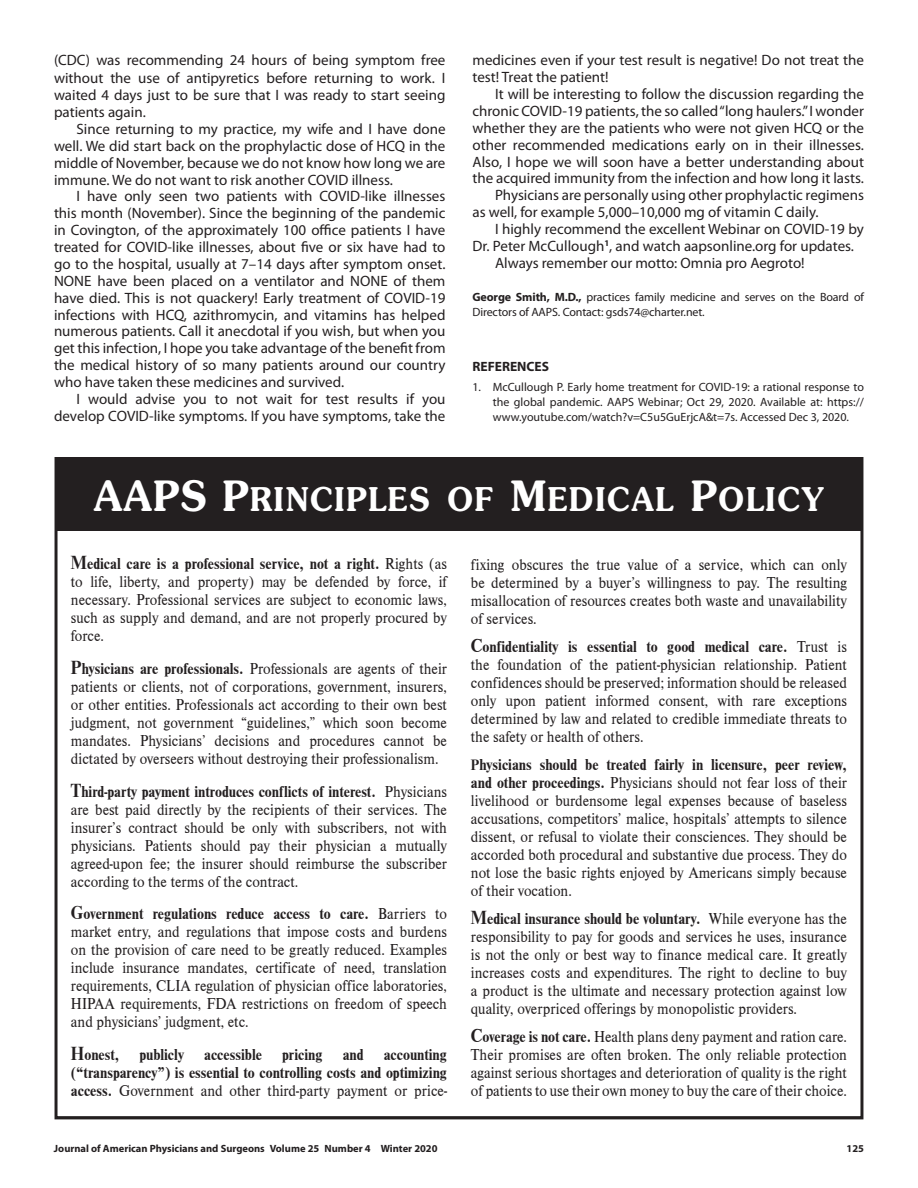
<style>
.page{position:relative;width:918px;height:1188px;background:#fff}
.page>*{position:absolute;margin:0;border:0;box-sizing:border-box;transform-origin:0 0}
.t1{font:600 32.7px "Souvenir";letter-spacing:.055em;color:#fff;scale:.91 1}
.t2{font:16.35px/18px "Nimbus Rom D";color:#231f20;text-align:justify;scale:.91 1}
.t3{font:700 16.35px/18px "Nimbus Rom D";color:#231f20;text-align:justify;scale:.91 1}
.t4{font:15px/16.8px "Myriad Pro";color:#231f20;text-align:justify}
.t5{font:700 13.5px "Myriad Pro";color:#231f20}
.t6{font:12px/15px "Myriad Pro";letter-spacing:-.01em;color:#231f20}
.t7{font:700 10.5px "Myriad Pro";color:#231f20}
.s1{font-weight:700}
.s2{font-size:41.7px}
.s3{font-weight:700;font-size:19.65px}
.s4{font-size:19.65px}
.s5{font-weight:400}
.s6{font-weight:700;font-size:15.6px}
</style>
<div class="page">
<svg style="left:54px;top:458px;width:810px;height:661px"></svg>
<div style="left:55px;top:458px;width:808px;height:73px;background:#231f20"></div>
<p class="t4" style="left:54px;top:52px;width:393px;line-height:17.2px">(CDC) was recommending 24 hours of being symptom free without the use of antipyretics before returning to work. I waited 4 days just to be sure that I was ready to start seeing patients again.</p>
<p class="t4" style="left:54px;top:121px;width:393px;text-indent:22px">Since returning to my practice, my wife and I have done well. We did start back on the prophylactic dose of HCQ in the middle of November, because we do not know how long we are immune. We do not want to risk another COVID illness.</p>
<p class="t4" style="left:54px;top:188px;width:393px;text-indent:22px">I have only seen two patients with COVID-like illnesses this month (November). Since the beginning of the pandemic in Covington, of the approximately 100 office patients I have treated for COVID-like illnesses, about five or six have had to go to the hospital, usually at 7–14 days after symptom onset.<br>NONE have been placed on a ventilator and NONE of them have died. This is not quackery! Early treatment of COVID-19 infections with HCQ, azithromycin, and vitamins has helped numerous patients. Call it anecdotal if you wish, but when you get this infection, I hope you take advantage of the benefit from the medical history of so many patients around our country who have taken these medicines and survived.</p>
<p class="t4" style="left:54px;top:391px;width:393px;text-align:right">I would advise you to not wait for test results if you develop COVID-like symptoms. If you have symptoms, take the</p>
<p class="t4" style="left:472px;top:52px;width:393px">medicines even if your test result is negative! Do not treat the test! Treat the patient!</p>
<p class="t4" style="left:495px;top:86px;width:370px">It will be interesting to follow the discussion regarding the</p>
<p class="t4" style="left:472px;top:103px;width:393px">chronic COVID-19 patients, the so called “long haulers.” I wonder</p>
<p class="t4" style="left:472px;top:120px;width:393px">whether they are the patients who were not given HCQ or the</p>
<p class="t4" style="left:472px;top:136px;width:393px">other recommended medications early on in their illnesses.</p>
<p class="t4" style="left:472px;top:153px;width:393px">Also, I hope we will soon have a better understanding about</p>
<p class="t4" style="left:472px;top:170px;width:393px">the acquired immunity from the infection and how long it lasts.</p>
<p class="t4" style="left:495px;top:187px;width:370px">Physicians are personally using other prophylactic regimens</p>
<p class="t4" style="left:472px;top:204px;width:348px">as well, for example 5,000–10,000 mg of vitamin C daily.</p>
<p class="t4" style="left:495px;top:221px;width:370px">I highly recommend the excellent Webinar on COVID-19 by</p>
<p class="t4" style="left:472px;top:238px;width:383px">Dr. Peter McCullough<sup>1</sup>, and watch aapsonline.org for updates.</p>
<p class="t4" style="left:495px;top:255px;width:311px">Always remember our motto: Omnia pro Aegroto!</p>
<p class="t6" style="left:472px;top:289px;width:393px"><span class="s1">George Smith, M.D.,</span> practices family medicine and serves on the Board of<br>Directors of AAPS. Contact: gsds74@charter.net.</p>
<p class="t5" style="left:472px;top:359px;width:78px">REFERENCES</p>
<p class="t6" style="left:493px;top:379px;width:373px;text-align:justify;text-indent:-20px">1. McCullough P. Early home treatment for COVID-19: a rational response to the global pandemic. AAPS Webinar; Oct 29, 2020. Available at: https:// www.youtube.com/watch?v=C5u5GuErjcA&amp;t=7s. Accessed Dec 3, 2020.</p>
<h1 class="t1" style="left:94px;top:478px;width:804px"><span class="s2">AAPS P</span>RINCIPLES OF <span class="s2">M</span>EDICAL <span class="s2">P</span>OLICY</h1>
<p class="t2" style="left:71px;top:555px;width:415px"><span class="s3">M</span><span class="s1">edical care is a professional service, not a right.</span> Rights (as to life, liberty, and property) may be defended by force, if necessary. Professional services are subject to economic laws, such as supply and demand, and are not properly procured by force.</p>
<p class="t2" style="left:71px;top:660px;width:415px"><span class="s3">P</span><span class="s1">hysicians are professionals.</span> Professionals are agents of their patients or clients, not of corporations, government, insurers, or other entities. Professionals act according to their own best judgment, not government “guidelines,” which soon become mandates. Physicians’ decisions and procedures cannot be dictated by overseers without destroying their professionalism.</p>
<p class="t2" style="left:71px;top:783px;width:415px"><span class="s3">T</span><span class="s1">hird-party payment introduces conflicts of interest.</span> Physicians are best paid directly by the recipients of their services. The insurer’s contract should be only with subscribers, not with physicians. Patients should pay their physician a mutually agreed-upon fee; the insurer should reimburse the subscriber according to the terms of the contract.</p>
<p class="t2" style="left:71px;top:905px;width:415px"><span class="s3">G</span><span class="s1">overnment regulations reduce access to care.</span> Barriers to market entry, and regulations that impose costs and burdens on the provision of care need to be greatly reduced. Examples include insurance mandates, certificate of need, translation requirements, CLIA regulation of physician office laboratories, HIPAA requirements, FDA restrictions on freedom of speech and physicians’ judgment, etc.</p>
<p class="t3" style="left:71px;top:1046px;width:415px"><span class="s4">H</span>onest, publicly accessible pricing and accounting (“transparency”) is essential to controlling costs and optimizing access. <span class="s5">Government and other third-party payment or price-</span></p>
<p class="t2" style="left:471px;top:556px;width:415px">fixing obscures the true value of a service, which can only be determined by a buyer’s willingness to pay. The resulting misallocation of resources creates both waste and unavailability of services.</p>
<p class="t2" style="left:471px;top:638px;width:415px"><span class="s3">C</span><span class="s1">onfidentiality is essential to good medical care.</span> Trust is the foundation of the patient-physician relationship. Patient confidences should be preserved; information should be released only upon patient informed consent, with rare exceptions determined by law and related to credible immediate threats to the safety or health of others.</p>
<p class="t2" style="left:471px;top:756px;width:415px"><span class="s6">P</span><span class="s1">hysicians should be treated fairly in licensure, peer review, and other proceedings.</span> Physicians should not fear loss of their livelihood or burdensome legal expenses because of baseless accusations, competitors’ malice, hospitals’ attempts to silence dissent, or refusal to violate their consciences. They should be accorded both procedural and substantive due process. They do not lose the basic rights enjoyed by Americans simply because of their vocation.</p>
<p class="t2" style="left:471px;top:910px;width:415px"><span class="s3">M</span><span class="s1">edical insurance should be voluntary.</span> While everyone has the responsibility to pay for goods and services he uses, insurance is not the only or best way to finance medical care. It greatly increases costs and expenditures. The right to decline to buy a product is the ultimate and necessary protection against low quality, overpriced offerings by monopolistic providers.</p>
<p class="t2" style="left:471px;top:1028px;width:415px"><span class="s3">C</span><span class="s1">overage is not care.</span> Health plans deny payment and ration care.<br>Their promises are often broken. The only reliable protection against serious shortages and deterioration of quality is the right of patients to use their own money to buy the care of their choice.</p>
<p class="t7" style="left:54px;top:1142px;width:385px">Journal of American Physicians and Surgeons Volume 25 Number 4 Winter 2020</p>
<p class="t7" style="left:847px;top:1142px;width:19px">125</p>
</div>
